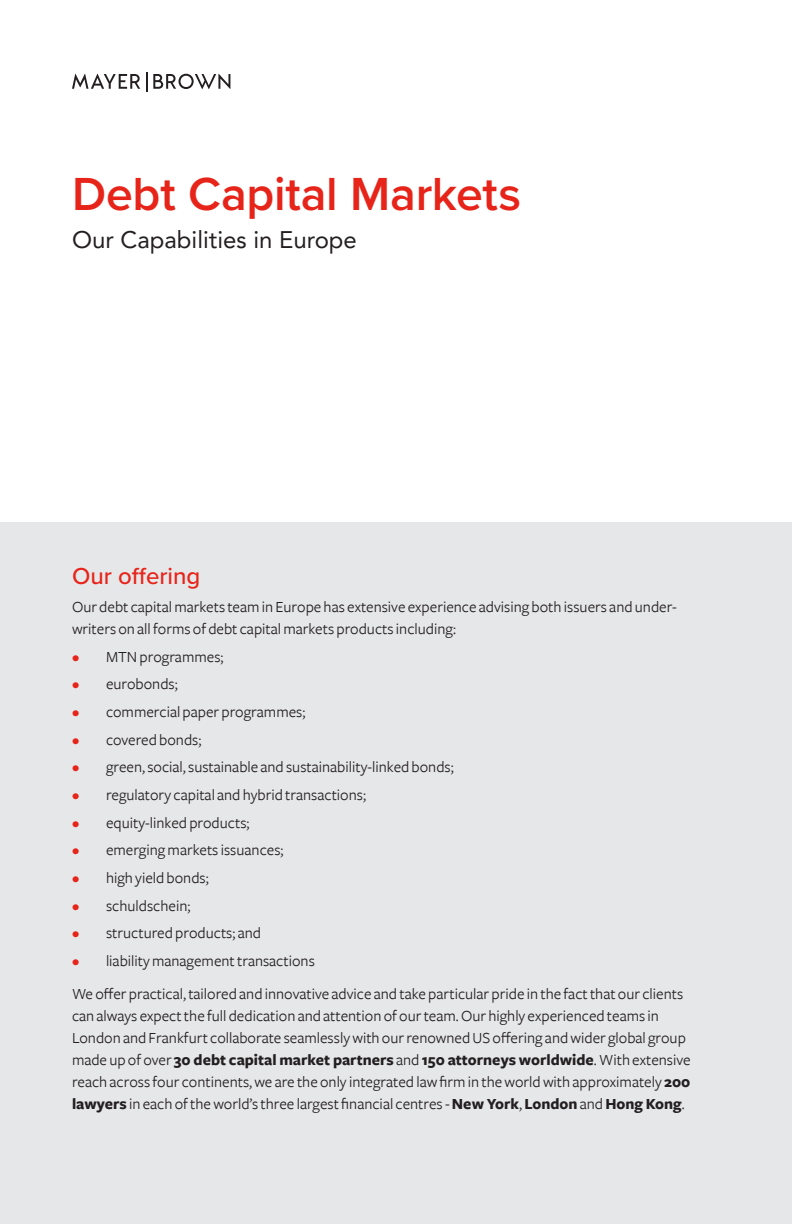
<style>
.page{position:relative;width:792px;height:1224px;background:#fff}
.page>*{position:absolute;margin:0;border:0;box-sizing:border-box;transform-origin:0 0}
.t1{font:600 48.2px "Proxima Nova";letter-spacing:-.005em;color:#e72419}
.t2{font:24px "Avenir LT Pro";color:#231f20}
.Body_Copy__Subhead{font:500 24px "Proxima Nova";color:#e72419}
.Body_Copy__2-Col{font:16px/22px "Freight Sans";color:#231f20}
.s1{color:#e72419}
.s2{font-weight:700}
</style>
<div class="page">
<div style="left:0;top:522px;width:792px;height:702px;background:#e6e7e9"></div>
<svg style="left:72px;top:74px;width:68px;height:15px"></svg>
<svg style="left:153px;top:74px;width:77px;height:15px"></svg>
<svg style="left:146px;top:72px;width:1px;height:19px"></svg>
<p class="t1" style="left:72px;top:158px;width:451px">Debt Capital Markets</p>
<p class="t2" style="left:72px;top:225px;width:286px">Our Capabilities in Europe</p>
<p class="Body_Copy__Subhead" style="left:72px;top:558px;width:130px">Our offering</p>
<p class="Body_Copy__2-Col" style="left:72px;top:596px;width:606px">Our debt capital markets team in Europe has extensive experience advising both issuers and under&shy;writers on all forms of debt capital markets products including:</p>
<p class="Body_Copy__2-Col" style="left:72px;top:646px;width:153px"><span class="s1">•</span> MTN programmes;</p>
<p class="Body_Copy__2-Col" style="left:72px;top:673px;width:107px"><span class="s1">•</span> eurobonds;</p>
<p class="Body_Copy__2-Col" style="left:72px;top:701px;width:235px"><span class="s1">•</span> commercial paper programmes;</p>
<p class="Body_Copy__2-Col" style="left:72px;top:729px;width:131px"><span class="s1">•</span> covered bonds;</p>
<p class="Body_Copy__2-Col" style="left:72px;top:756px;width:383px"><span class="s1">•</span> green, social, sustainable and sustainability-linked bonds;</p>
<p class="Body_Copy__2-Col" style="left:72px;top:784px;width:296px"><span class="s1">•</span> regulatory capital and hybrid transactions;</p>
<p class="Body_Copy__2-Col" style="left:72px;top:812px;width:179px"><span class="s1">•</span> equity-linked products;</p>
<p class="Body_Copy__2-Col" style="left:72px;top:839px;width:213px"><span class="s1">•</span> emerging markets issuances;</p>
<p class="Body_Copy__2-Col" style="left:72px;top:867px;width:138px"><span class="s1">•</span> high yield bonds;</p>
<p class="Body_Copy__2-Col" style="left:72px;top:895px;width:120px"><span class="s1">•</span> schuldschein;</p>
<p class="Body_Copy__2-Col" style="left:72px;top:922px;width:191px"><span class="s1">•</span> structured products; and</p>
<p class="Body_Copy__2-Col" style="left:72px;top:950px;width:244px"><span class="s1">•</span> liability management transactions</p>
<p class="Body_Copy__2-Col" style="left:72px;top:983px;width:620px">We offer practical, tailored and innovative advice and take particular pride in the fact that our clients can always expect the full dedication and attention of our team. Our highly experienced teams in London and Frankfurt collaborate seamlessly with our renowned US offering and wider global group made up of over <span class="s2">30 debt capital market partners</span> and <span class="s2">150 attorneys worldwide</span>. With extensive reach across four continents, we are the only integrated law firm in the world with approximately <span class="s2">200 lawyers</span> in each of the world’s three largest financial centres - <span class="s2">New York</span>, <span class="s2">London</span> and <span class="s2">Hong Kong</span>.</p>
</div>
